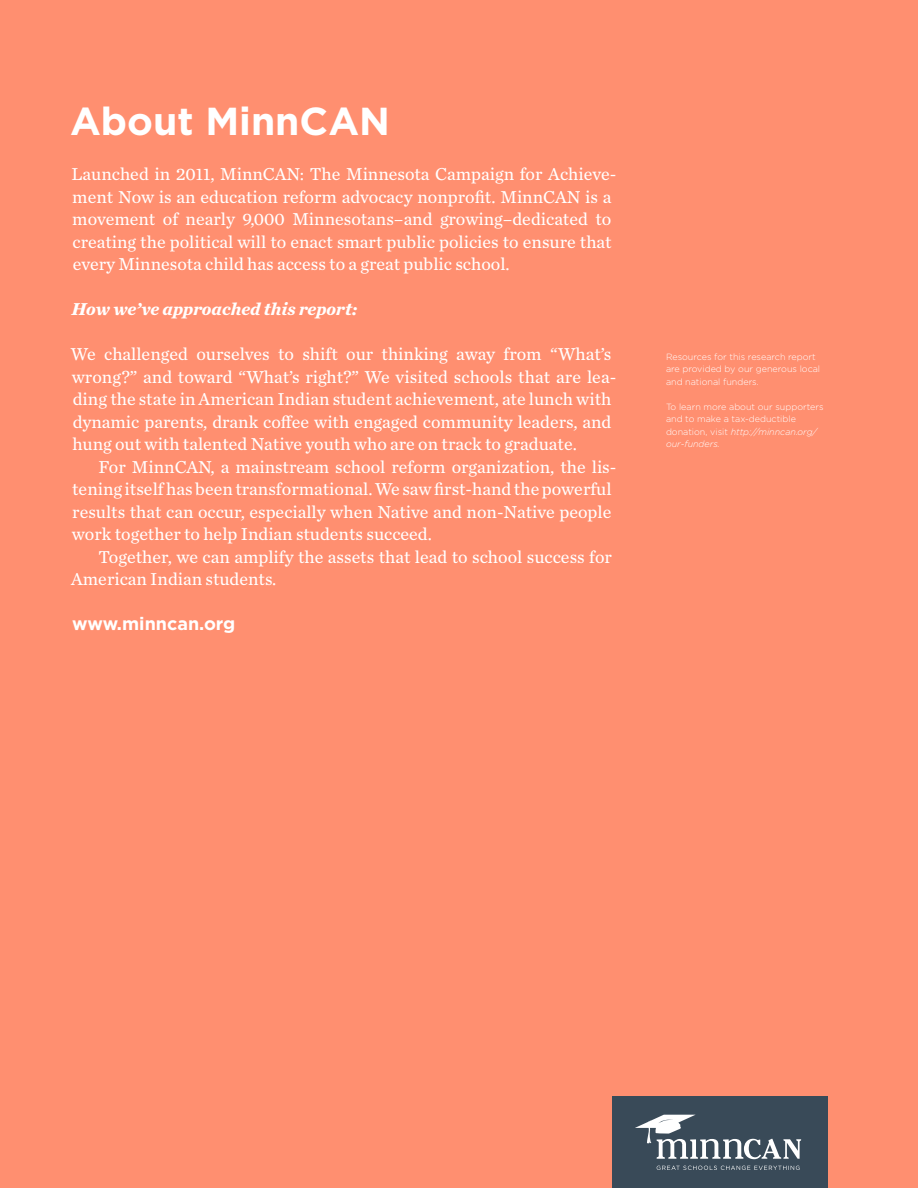
<style>
.page{position:relative;width:918px;height:1188px;background:#ff8f70}
.page>*{position:absolute;margin:0;border:0;box-sizing:border-box;transform-origin:0 0}
.t1{font:700 39px "Gotham";color:#fff}
.t2{font:18px/22.5px "Chronicle Text G2";color:#fff}
.t3{font:italic 700 18px "Chronicle Text G2";color:#fff}
.t4{font:700 18px "Gotham";color:#fff}
.t5{font:300 9px/12.5px "Gotham";color:#fff}
.s1{font-style:italic}
</style>
<div class="page">
<div style="left:612px;top:1097px;width:216px;height:91px;background:#394a58"></div>
<svg style="left:635px;top:1115px;width:166px;height:55px"></svg>
<h1 class="t1" style="left:70px;top:95px;width:321px">About MinnCAN</h1>
<p class="t2" style="left:72px;top:162px;width:546px">Launched in 2011, MinnCAN: The Minnesota Campaign for Achieve&shy;ment Now is an education reform advocacy nonprofit. MinnCAN is a movement of nearly 9,000 Minnesotans–and growing–dedicated to creating the political will to enact smart public policies to ensure that every Minnesota child has access to a great public school.</p>
<p class="t3" style="left:72px;top:294px;width:287px">How we’ve approached this report:</p>
<p class="t2" style="left:71px;top:342px;width:547px">We challenged ourselves to shift our thinking away from “What’s wrong?” and toward “What’s right?” We visited schools that are lea&shy;ding the state in American Indian student achievement, ate lunch with dynamic parents, drank coffee with engaged community leaders, and hung out with talented Native youth who are on track to graduate.</p>
<p class="t2" style="left:72px;top:454px;width:546px;text-indent:27px">For MinnCAN, a mainstream school reform organization, the lis&shy;tening itself has been transformational. We saw first-hand the powerful results that can occur, especially when Native and non-Native people work together to help Indian students succeed.</p>
<p class="t2" style="left:71px;top:544px;width:542px;text-indent:27px">Together, we can amplify the assets that lead to school success for<br>American Indian students.</p>
<p class="t4" style="left:72px;top:612px;width:165px">www.minncan.org</p>
<p class="t5" style="left:666px;top:350px;width:156px">Resources for this research report are provided by our generous local and national funders.</p>
<p class="t5" style="left:666px;top:400px;width:159px">To learn more about our supporters and to make a tax-deductible donation, visit <span class="s1">http://minncan.org/ our-funders.</span></p>
</div>
